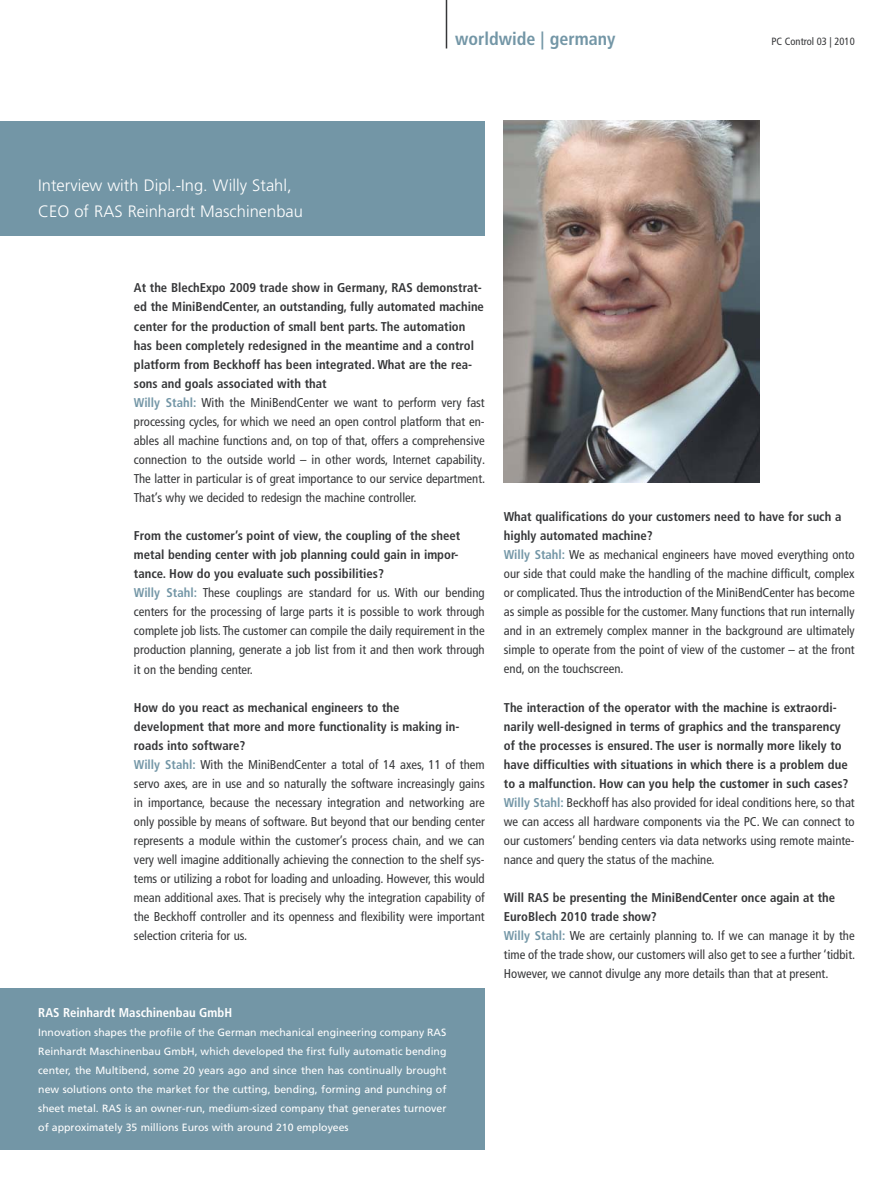
<style>
.page{position:relative;width:893px;height:1191px;background:#fff}
.page>*{position:absolute;margin:0;border:0;box-sizing:border-box;transform-origin:0 0}
.t1{font:700 condensed 18px "Frutiger LT Pro";color:#7396a6}
.t2{font:300 16.5px/25.5px "Frutiger";color:#fff}
.t3{font:condensed 12.75px/19px "Frutiger LT Pro";color:#363739}
.t4{font:700 condensed 12.75px/19px "Frutiger LT Pro";color:#363739}
.t5{font:700 condensed 12.75px "Frutiger LT Pro";color:#fff}
.t6{font:10.5px/19px "Frutiger";color:#fff;text-align:justify}
.t7{font:condensed 10.5px "Frutiger LT Pro";color:#363739}
.s1{font-weight:700}
.s2{font-weight:700;color:#7396a6}
.s3{color:#7396a6}
.s4{font-weight:400}
</style>
<div class="page">
<hr style="left:446px;top:0;width:1px;height:48px;background:#363739">
<div style="left:0;top:988px;width:485px;height:162px;background:#7396a6"></div>
<img style="left:504px;top:121px;width:255px;height:362px">
<div style="left:0;top:121px;width:485px;height:114px;background:#7396a6"></div>
<p class="t2" style="left:38px;top:174px;width:266px">Interview with Dipl.-Ing. Willy Stahl,<br>CEO of RAS Reinhardt Maschinenbau</p>
<h1 class="t1" style="left:455px;top:32px;width:162px">worldwide | germany</h1>
<p class="t7" style="left:771px;top:37px;width:85px">PC Control 03 | 2010</p>
<p class="t3" style="left:134px;top:280px;width:353px"><span class="s1">At the BlechExpo 2009 trade show in Germany, RAS demonstrat&shy;ed the MiniBendCenter, an outstanding, fully automated machine center for the production of small bent parts. The automation has been completely redesigned in the meantime and a control platform from Beckhoff has been integrated. What are the rea&shy;sons and goals associated with that<br></span><span class="s2">Willy Stahl:</span> With the MiniBendCenter we want to perform very fast processing cycles, for which we need an open control platform that en&shy;ables all machine functions and, on top of that, offers a comprehensive connection to the outside world – in other words, Internet capability.<br>The latter in particular is of great importance to our service department.<br>That’s why we decided to redesign the machine controller.</p>
<p class="t3" style="left:134px;top:527px;width:352px"><span class="s1">From the customer’s point of view, the coupling of the sheet metal bending center with job planning could gain in impor&shy;tance. How do you evaluate such possibilities?<br></span><span class="s2">Willy Stahl:</span> These couplings are standard for us. With our bending centers for the processing of large parts it is possible to work through complete job lists. The customer can compile the daily requirement in the production planning, generate a job list from it and then work through it on the bending center.</p>
<p class="t3" style="left:134px;top:699px;width:352px"><span class="s1">How do you react as mechanical engineers to the<br>development that more and more functionality is making in&shy;roads into software?<br></span><span class="s2">Willy Stahl:</span> With the MiniBendCenter a total of 14 axes, 11 of them servo axes, are in use and so naturally the software increasingly gains in importance, because the necessary integration and networking are only possible by means of software. But beyond that our bending center represents a module within the customer’s process chain, and we can very well imagine additionally achieving the connection to the shelf sys&shy;tems or utilizing a robot for loading and unloading. However, this would mean additional axes. That is precisely why the integration capability of the Beckhoff controller and its openness and flexibility were important selection criteria for us.</p>
<p class="t5" style="left:38px;top:1007px;width:195px">RAS Reinhardt Maschinenbau GmbH</p>
<p class="t6" style="left:38px;top:1023px;width:410px">Innovation shapes the profile of the German mechanical engineering company RAS Reinhardt Maschinenbau GmbH, which developed the first fully automatic bending center, the Multibend, some 20 years ago and since then has continually brought new solutions onto the market for the cutting, bending, forming and punching of sheet metal. RAS is an owner-run, medium-sized company that generates turnover of approximately 35 millions Euros with around 210 employees</p>
<p class="t3" style="left:504px;top:508px;width:352px"><span class="s1">What qualifications do your customers need to have for such a highly automated machine?<br></span><span class="s2">Willy Stahl:</span> We as mechanical engineers have moved everything onto our side that could make the handling of the machine difficult, complex or complicated. Thus the introduction of the MiniBendCenter has become as simple as possible for the customer. Many functions that run internally and in an extremely complex manner in the background are ultimately simple to operate from the point of view of the customer – at the front end, on the touchscreen.</p>
<p class="t4" style="left:504px;top:699px;width:352px">The interaction of the operator with the machine is extraordi&shy;narily well-designed in terms of graphics and the transparency of the processes is ensured. The user is normally more likely to have difficulties with situations in which there is a problem due to a malfunction. How can you help the customer in such cases?<br><span class="s3">Willy Stahl:</span> <span class="s4">Beckhoff has also provided for ideal conditions here, so that we can access all hardware components via the PC. We can connect to our customers’ bending centers via data networks using remote mainte&shy;nance and query the status of the machine.</span></p>
<p class="t3" style="left:504px;top:889px;width:353px"><span class="s1">Will RAS be presenting the MiniBendCenter once again at the EuroBlech 2010 trade show?<br></span><span class="s2">Willy Stahl:</span> We are certainly planning to. If we can manage it by the time of the trade show, our customers will also get to see a further ‘tidbit.<br>However, we cannot divulge any more details than that at present.</p>
</div>
